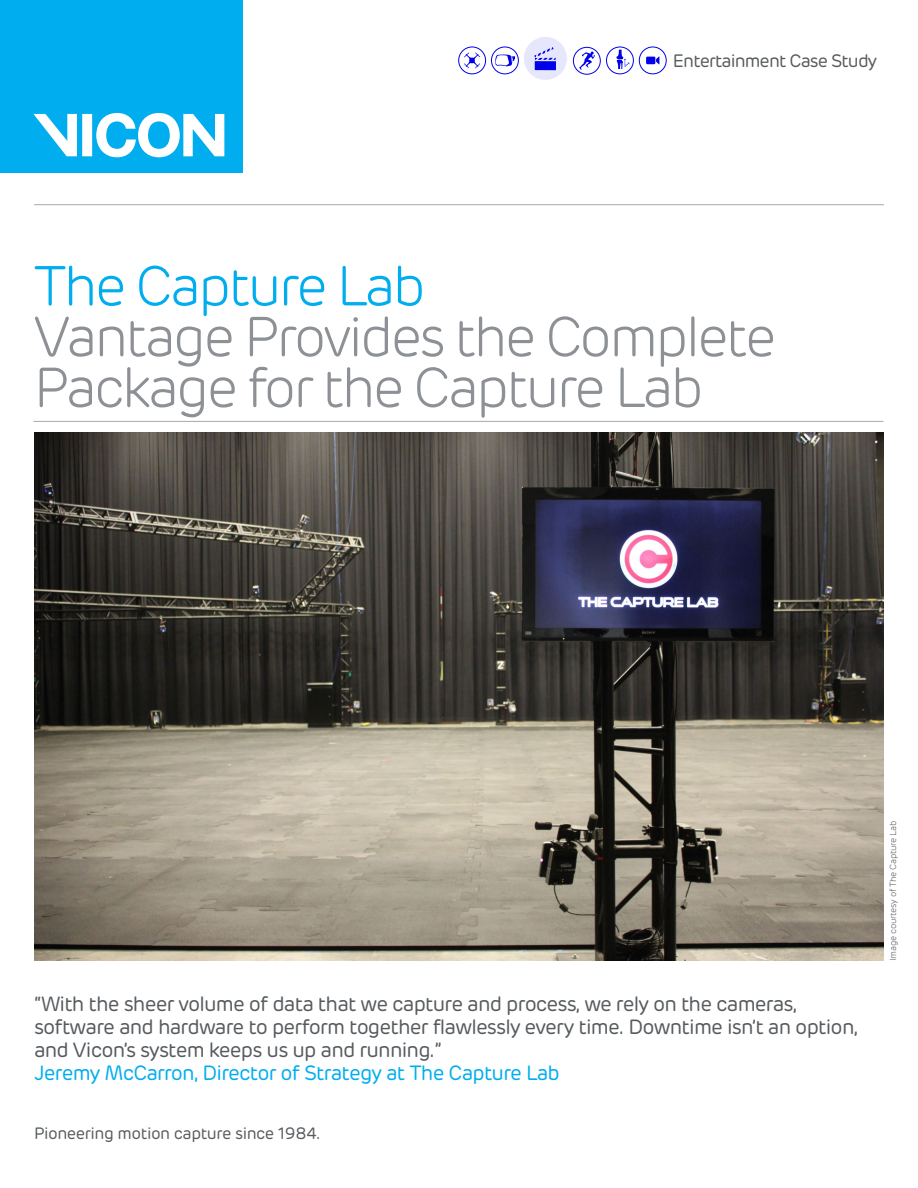
<style>
.page{position:relative;width:918px;height:1188px;background:#fff}
.page>*{position:absolute;margin:0;border:0;box-sizing:border-box;transform-origin:0 0}
.t1{font:300 56.25px/50.8px "Rubrik";letter-spacing:-.06em;color:#8d9195}
.t2{font:300 56.25px "Rubrik";letter-spacing:-.06em;color:#00aeef}
.t3{font:20.7px/23px "Rubrik";letter-spacing:-.04em;color:#575b5e}
.t4{font:20.7px "Rubrik";letter-spacing:-.04em;color:#00aeef}
.t5{font:18px "Rubrik";letter-spacing:-.05em;color:#575b5e}
.t6{font:16.5px "Rubrik";letter-spacing:-.03em;color:#575b5e}
.t7{font:300 9px "Rubrik";letter-spacing:-.03em;color:#575b5e}
</style>
<div class="page">
<div style="left:0;top:0;width:242px;height:172px;background:#00aeef"></div>
<svg style="left:33px;top:113px;width:191px;height:44px"></svg>
<img style="left:34px;top:432px;width:850px;height:529px">
<hr style="left:33px;top:421px;width:850px;height:1px;background:#a7a9ac">
<hr style="left:34px;top:204px;width:850px;height:1px;background:#a7a9ac">
<div style="left:639px;top:47px;width:27px;height:27px;border:1px solid #0000ec;border-radius:50%"></div>
<svg style="left:646px;top:56px;width:13px;height:8px"></svg>
<svg style="left:459px;top:47px;width:27px;height:27px"></svg>
<div style="left:458px;top:47px;width:28px;height:27px;border:1px solid #0000ec;border-radius:50%"></div>
<svg style="left:464px;top:52px;width:16px;height:16px"></svg>
<div style="left:523px;top:36px;width:44px;height:44px;background:#e6e6fd;border-radius:50%"></div>
<div style="left:523px;top:36px;width:45px;height:45px;border:1px solid #fff;border-radius:50%"></div>
<svg style="left:534px;top:47px;width:22px;height:23px"></svg>
<div style="left:606px;top:47px;width:28px;height:27px;border:1px solid #0000ec;border-radius:50%"></div>
<svg style="left:616px;top:50px;width:13px;height:19px"></svg>
<svg style="left:491px;top:47px;width:27px;height:27px"></svg>
<div style="left:491px;top:47px;width:28px;height:27px;border:1px solid #0000ec;border-radius:50%"></div>
<svg style="left:495px;top:55px;width:20px;height:11px"></svg>
<svg style="left:573px;top:47px;width:27px;height:27px"></svg>
<div style="left:573px;top:47px;width:28px;height:27px;border:1px solid #0000ec;border-radius:50%"></div>
<svg style="left:579px;top:52px;width:16px;height:17px"></svg>
<p class="t5" style="left:673px;top:50px;width:206px">Entertainment Case Study</p>
<h1 class="t2" style="left:33px;top:253px;width:394px">The Capture Lab</h1>
<h1 class="t1" style="left:33px;top:313px;width:745px">Vantage Provides the Complete<br>Package for the Capture Lab</h1>
<p class="t3" style="left:34px;top:993px;width:826px">“With the sheer volume of data that we capture and process, we rely on the cameras, software and hardware to perform together flawlessly every time. Downtime isn’t an option, and Vicon’s system keeps us up and running.”</p>
<p class="t4" style="left:34px;top:1061px;width:527px">Jeremy McCarron, Director of Strategy at The Capture Lab</p>
<p class="t6" style="left:34px;top:1124px;width:289px">Pioneering motion capture since 1984.</p>
<p class="t7" style="left:888px;top:961px;width:142px;rotate:-90deg">Image courtesy of The Capture Lab</p>
</div>
